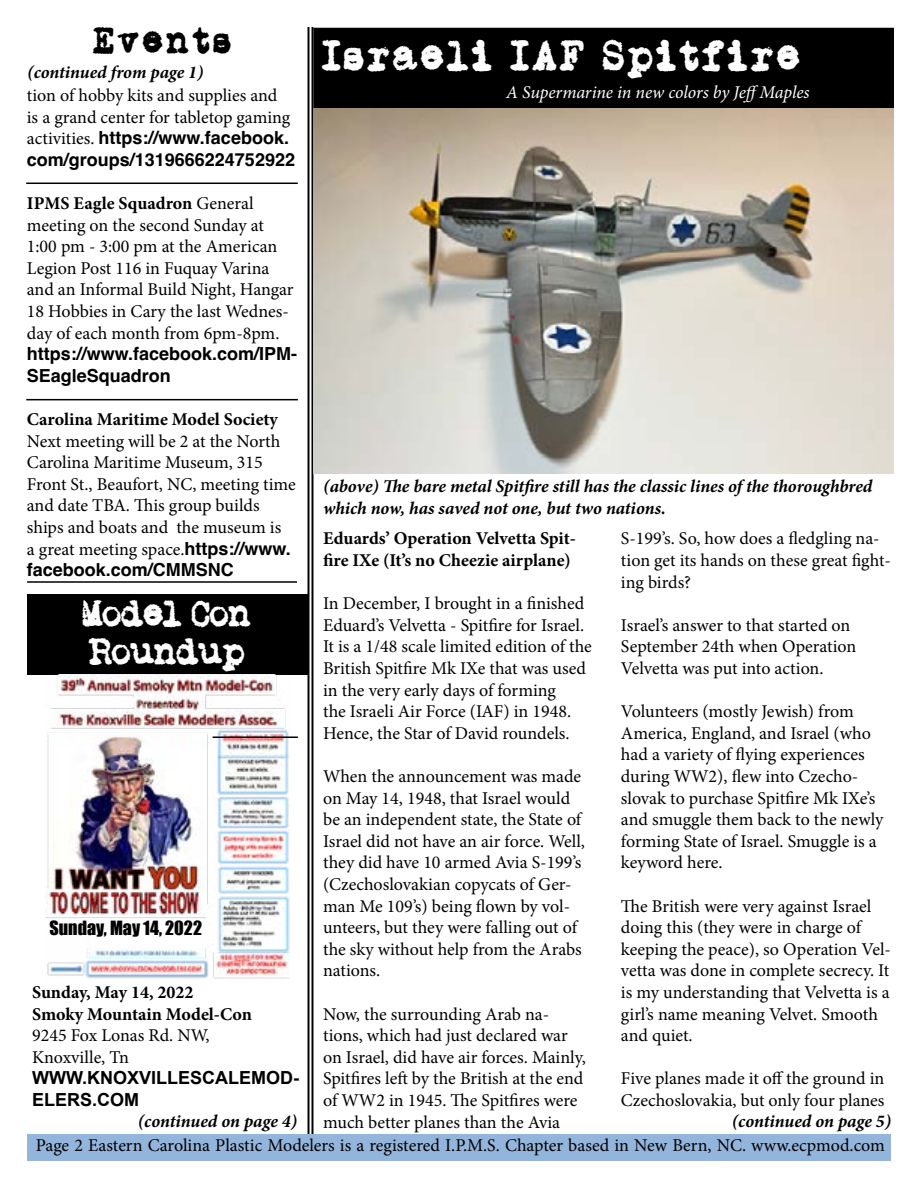
<style>
.page{position:relative;width:918px;height:1188px;background:#fff}
.page>*{position:absolute;margin:0;border:0;box-sizing:border-box;transform-origin:0 0}
.t1{font:36px "L.C.Smith 5 typewriter";letter-spacing:.03em;color:#fff}
.t2{font:31.5px/37.8px "L.C.Smith 5 typewriter";letter-spacing:-.07em;color:#fff}
.t3{font:31.5px "L.C.Smith 5 typewriter";letter-spacing:.06em;color:#000}
.t4{font:18px/21.6px "Minion Pro";letter-spacing:-.005em;color:#000}
.t5{font:italic 700 18px/21.6px "Minion Pro";letter-spacing:-.005em;color:#000}
.t6{font:700 18px/21.6px "Minion Pro";color:#000}
.t7{font:700 18px/21.6px "Helvetica";color:#000}
.t8{font:italic 18px "Minion Pro";letter-spacing:-.005em;color:#fff}
.t9{font:700 18px/21.6px "Arial";color:#000}
.t10{font:18px "Impact";color:#000}
.s1{font-family:"Minion Pro";font-weight:400}
.s2{font-weight:700}
.s3{font-family:"Helvetica";font-weight:700}
</style>
<div class="page">
<div style="left:27px;top:1134px;width:864px;height:27px;background:#93b5dc"></div>
<hr style="left:26px;top:183px;width:272px;height:1px;background:#000">
<hr style="left:27px;top:581px;width:270px;height:2px;background:#000">
<hr style="left:26px;top:399px;width:272px;height:1px;background:#000">
<hr style="left:312px;top:27px;width:1px;height:1107px;background:#000">
<hr style="left:308px;top:27px;width:1px;height:1107px;background:#000">
<div style="left:27px;top:594px;width:281px;height:81px;background:#000"></div>
<div style="left:314px;top:28px;width:579px;height:80px;background:#000"></div>
<img style="left:45px;top:675px;width:245px;height:304px">
<hr style="left:213px;top:736px;width:85px;height:2px;background:#000">
<img style="left:314px;top:108px;width:580px;height:365px">
<h2 class="t3" style="left:92px;top:14px;width:141px">Events</h2>
<p class="t5" style="left:27px;top:61px;width:178px">(continued from page 1)</p>
<p class="t4" style="left:27px;top:84px;width:265px">tion of hobby kits and supplies and is a grand center for tabletop gaming</p>
<p class="t7" style="left:27px;top:129px;width:270px"><span class="s1">activities.</span> https://www.facebook. com/groups/1319666224752922</p>
<p class="t4" style="left:27px;top:192px;width:268px"><span class="s2">IPMS Eagle Squadron</span> General meeting on the second Sunday at<br>1:00 pm - 3:00 pm at the American<br>Legion Post 116 in Fuquay Varina and an Informal Build Night, Hangar<br>18 Hobbies in Cary the last Wednes&shy;day of each month from 6pm-8pm.</p>
<p class="t7" style="left:27px;top:345px;width:272px">https://www.facebook.com/IPM-<br>SEagleSquadron</p>
<p class="t6" style="left:27px;top:408px;width:253px">Carolina Maritime Model Society</p>
<p class="t4" style="left:27px;top:430px;width:271px">Next meeting will be 2 at the North Carolina Maritime Museum, 315<br>Front St., Beaufort, NC, meeting time and date TBA. This group builds ships and boats and the museum is<br>a great meeting space.<span class="s3">https://www.</span></p>
<p class="t7" style="left:27px;top:561px;width:209px">facebook.com/CMMSNC</p>
<h2 class="t2" style="left:81px;top:594px;width:172px">Model Con<br>Roundup</h2>
<p class="t10" style="left:50px;top:914px;width:154px">Sunday, May 14, 2022</p>
<p class="t6" style="left:32px;top:981px;width:221px">Sunday, May 14, 2022<br>Smoky Mountain Model-Con</p>
<p class="t4" style="left:32px;top:1025px;width:179px">9245 Fox Lonas Rd. NW,<br>Knoxville, Tn</p>
<p class="t9" style="left:32px;top:1068px;width:268px">WWW.KNOXVILLESCALEMOD-<br>ELERS.COM</p>
<p class="t5" style="left:138px;top:1110px;width:161px">(continued on page 4)</p>
<h1 class="t1" style="left:321px;top:25px;width:481px">Israeli IAF Spitfire</h1>
<p class="t8" style="left:506px;top:80px;width:305px">A Supermarine in new colors by JeffMaples</p>
<p class="t5" style="left:323px;top:475px;width:551px">(above) The bare metal Spitfire still has the classic lines of the thoroughbred which now, has saved not one, but two nations.</p>
<p class="t6" style="left:323px;top:528px;width:255px">Eduards’ Operation Velvetta Spit&shy;fire IXe (It’s no Cheezie airplane)</p>
<p class="t4" style="left:323px;top:593px;width:270px">In December, I brought in a finished Eduard’s Velvetta - Spitfire for Israel.<br>It is a 1/48 scale limited edition of the British Spitfire Mk IXe that was used in the very early days of forming<br>the Israeli Air Force (IAF) in 1948.<br>Hence, the Star of David roundels.</p>
<p class="t4" style="left:323px;top:766px;width:263px">When the announcement was made on May 14, 1948, that Israel would be an independent state, the State of<br>Israel did not have an air force. Well, they did have 10 armed Avia S-199’s (Czechoslovakian copycats of Ger&shy;man Me 109’s) being flown by vol&shy;unteers, but they were falling out of the sky without help from the Arabs nations.</p>
<p class="t4" style="left:323px;top:1003px;width:264px">Now, the surrounding Arab na&shy;tions, which had just declared war on Israel, did have air forces. Mainly, Spitfires left by the British at the end of WW2 in 1945. The Spitfires were much better planes than the Avia</p>
<p class="t4" style="left:621px;top:528px;width:272px">S-199’s. So, how does a fledgling na&shy;tion get its hands on these great fight&shy;ing birds?</p>
<p class="t4" style="left:621px;top:614px;width:237px">Israel’s answer to that started on<br>September 24th when Operation<br>Velvetta was put into action.</p>
<p class="t4" style="left:621px;top:701px;width:264px">Volunteers (mostly Jewish) from<br>America, England, and Israel (who had a variety of flying experiences during WW2), flew into Czecho&shy;slovak to purchase Spitfire Mk IXe’s and smuggle them back to the newly forming State of Israel. Smuggle is a keyword here.</p>
<p class="t4" style="left:621px;top:895px;width:271px">The British were very against Israel doing this (they were in charge of keeping the peace), so Operation Vel&shy;vetta was done in complete secrecy. It is my understanding that Velvetta is a girl’s name meaning Velvet. Smooth and quiet.</p>
<p class="t4" style="left:621px;top:1068px;width:265px">Five planes made it off the ground in<br>Czechoslovakia, but only four planes</p>
<p class="t5" style="left:732px;top:1110px;width:161px">(continued on page 5)</p>
<p class="t4" style="left:36px;top:1135px;width:851px">Page 2 Eastern Carolina Plastic Modelers is a registered I.P.M.S. Chapter based in New Bern, NC. www.ecpmod.com</p>
</div>
